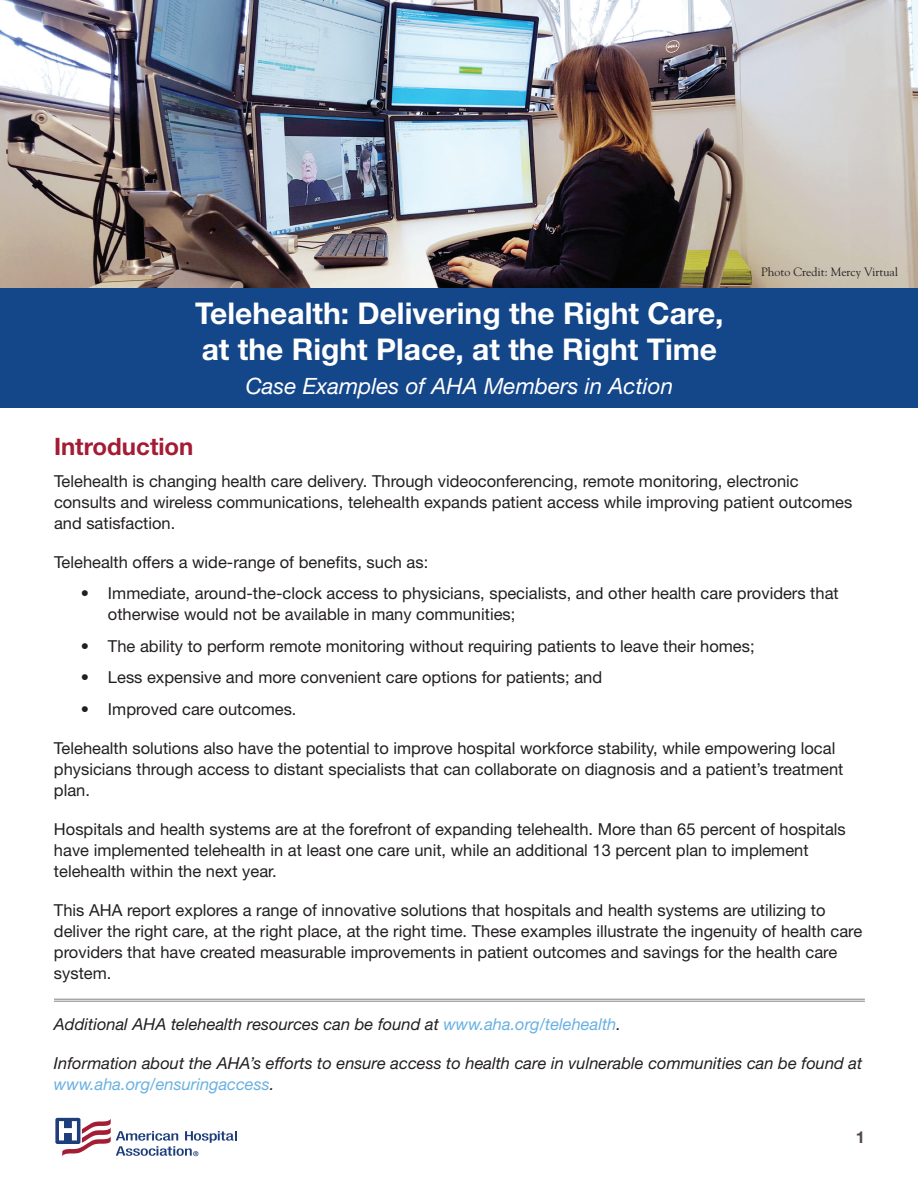
<style>
.page{position:relative;width:918px;height:1188px;background:#fff}
.page>*{position:absolute;margin:0;border:0;box-sizing:border-box;transform-origin:0 0}
.t1{font:700 30px/36px "Helvetica Neue LT Std";color:#fff}
.t2{font:700 24px "Helvetica Neue LT Std";color:#a31c34}
.t3{font:italic 22.5px "Helvetica Neue LT Std";color:#fff}
.t4{font:16.5px/21px "Helvetica Neue LT Std";color:#231f20}
.t5{font:italic 16.5px/21px "Helvetica Neue LT Std";color:#231f20}
.t6{font:700 16.5px "Helvetica Neue LT Std";color:#524a47}
.t7{font:12px "Goudy";color:#231f20}
.s1{color:#69b1e2}
</style>
<div class="page">
<svg style="left:55px;top:1117px;width:182px;height:40px"></svg>
<img style="left:0;top:0;width:918px;height:288px">
<div style="left:0;top:288px;width:918px;height:120px;background:#14478a"></div>
<hr style="left:54px;top:999px;width:811px;height:1px;background:#808285">
<hr style="left:54px;top:1001px;width:811px;height:1px;background:#808285">
<h1 class="t1" style="left:195px;top:294px;width:530px">Telehealth: Delivering the Right Care, at the Right Place, at the Right Time</h1>
<h3 class="t3" style="left:246px;top:373px;width:429px">Case Examples of AHA Members in Action</h3>
<p class="t7" style="left:761px;top:265px;width:139px">Photo Credit: Mercy Virtual</p>
<h2 class="t2" style="left:54px;top:432px;width:141px">Introduction</h2>
<p class="t4" style="left:54px;top:470px;width:800px">Telehealth is changing health care delivery. Through videoconferencing, remote monitoring, electronic consults and wireless communications, telehealth expands patient access while improving patient outcomes and satisfaction.</p>
<p class="t4" style="left:54px;top:551px;width:376px">Telehealth offers a wide-range of benefits, such as:</p>
<p class="t4" style="left:108px;top:583px;width:732px;text-indent:-27px">• Immediate, around-the-clock access to physicians, specialists, and other health care providers that otherwise would not be available in many communities;</p>
<p class="t4" style="left:81px;top:635px;width:675px">• The ability to perform remote monitoring without requiring patients to leave their homes;</p>
<p class="t4" style="left:81px;top:667px;width:523px">• Less expensive and more convenient care options for patients; and</p>
<p class="t4" style="left:81px;top:698px;width:217px">• Improved care outcomes.</p>
<p class="t4" style="left:54px;top:737px;width:791px">Telehealth solutions also have the potential to improve hospital workforce stability, while empowering local physicians through access to distant specialists that can collaborate on diagnosis and a patient’s treatment plan.</p>
<p class="t4" style="left:54px;top:818px;width:793px">Hospitals and health systems are at the forefront of expanding telehealth. More than 65 percent of hospitals have implemented telehealth in at least one care unit, while an additional 13 percent plan to implement telehealth within the next year.</p>
<p class="t4" style="left:54px;top:899px;width:810px">This AHA report explores a range of innovative solutions that hospitals and health systems are utilizing to deliver the right care, at the right place, at the right time. These examples illustrate the ingenuity of health care providers that have created measurable improvements in patient outcomes and savings for the health care system.</p>
<p class="t5" style="left:54px;top:1013px;width:569px">Additional AHA telehealth resources can be found at <span class="s1">www.aha.org/telehealth</span>.</p>
<p class="t5" style="left:54px;top:1052px;width:810px">Information about the AHA’s efforts to ensure access to health care in vulnerable communities can be found at <span class="s1">www.aha.org/ensuringaccess</span>.</p>
<p class="t6" style="left:856px;top:1127px;width:11px">1</p>
</div>
